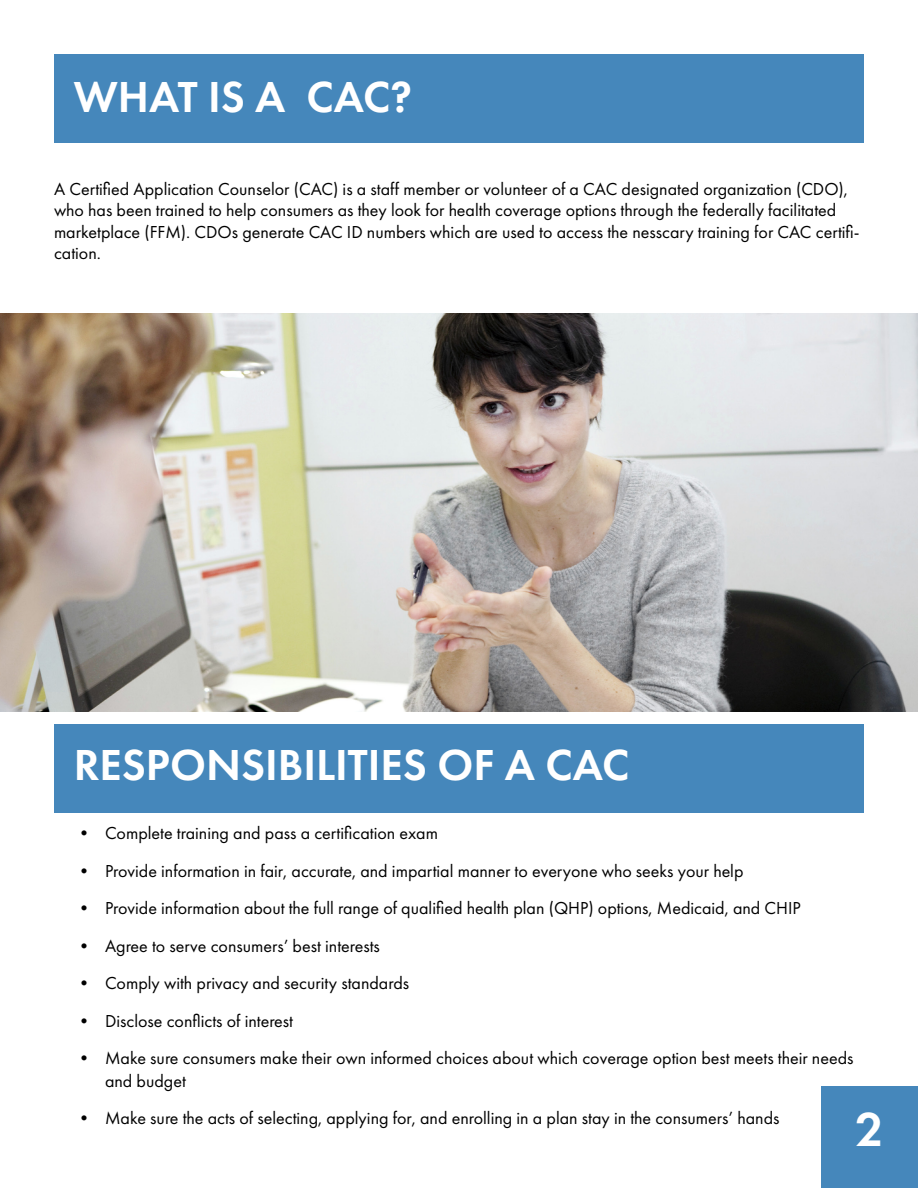
<style>
.page{position:relative;width:918px;height:1188px;background:#fff}
.page>*{position:absolute;margin:0;border:0;box-sizing:border-box;transform-origin:0 0}
.t1{font:600 49.5px "Futura PT";color:#fff}
.t2{font:600 45px "Futura PT";color:#fff}
.t3{font:18px/21.6px "Futura PT";color:#000}
</style>
<div class="page">
<div style="left:54px;top:54px;width:810px;height:88px;background:#4587bb"></div>
<div style="left:54px;top:725px;width:810px;height:88px;background:#4587bb"></div>
<img style="left:0;top:313px;width:918px;height:399px">
<div style="left:821px;top:1087px;width:97px;height:101px;background:#4587bb"></div>
<h2 class="t2" style="left:74px;top:69px;width:340px">WHAT IS A CAC?</h2>
<p class="t3" style="left:54px;top:178px;width:807px">A Certified Application Counselor (CAC) is a staff member or volunteer of a CAC designated organization (CDO), who has been trained to help consumers as they look for health coverage options through the federally facilitated marketplace (FFM). CDOs generate CAC ID numbers which are used to access the nesscary training for CAC certifi&shy;cation.</p>
<h2 class="t2" style="left:74px;top:737px;width:557px">RESPONSIBILITIES OF A CAC</h2>
<p class="t3" style="left:75px;top:823px;width:365px">• Complete training and pass a certification exam</p>
<p class="t3" style="left:75px;top:860px;width:670px">• Provide information in fair, accurate, and impartial manner to everyone who seeks your help</p>
<p class="t3" style="left:75px;top:898px;width:727px">• Provide information about the full range of qualified health plan (QHP) options, Medicaid, and CHIP</p>
<p class="t3" style="left:75px;top:935px;width:306px">• Agree to serve consumers’ best interests</p>
<p class="t3" style="left:75px;top:973px;width:336px">• Comply with privacy and security standards</p>
<p class="t3" style="left:75px;top:1010px;width:220px">• Disclose conflicts of interest</p>
<p class="t3" style="left:105px;top:1047px;width:750px;line-height:22.5px;text-indent:-30px">• Make sure consumers make their own informed choices about which coverage option best meets their needs and budget</p>
<p class="t3" style="left:75px;top:1108px;width:706px">• Make sure the acts of selecting, applying for, and enrolling in a plan stay in the consumers’ hands</p>
<h1 class="t1" style="left:856px;top:1098px;width:30px">2</h1>
</div>
